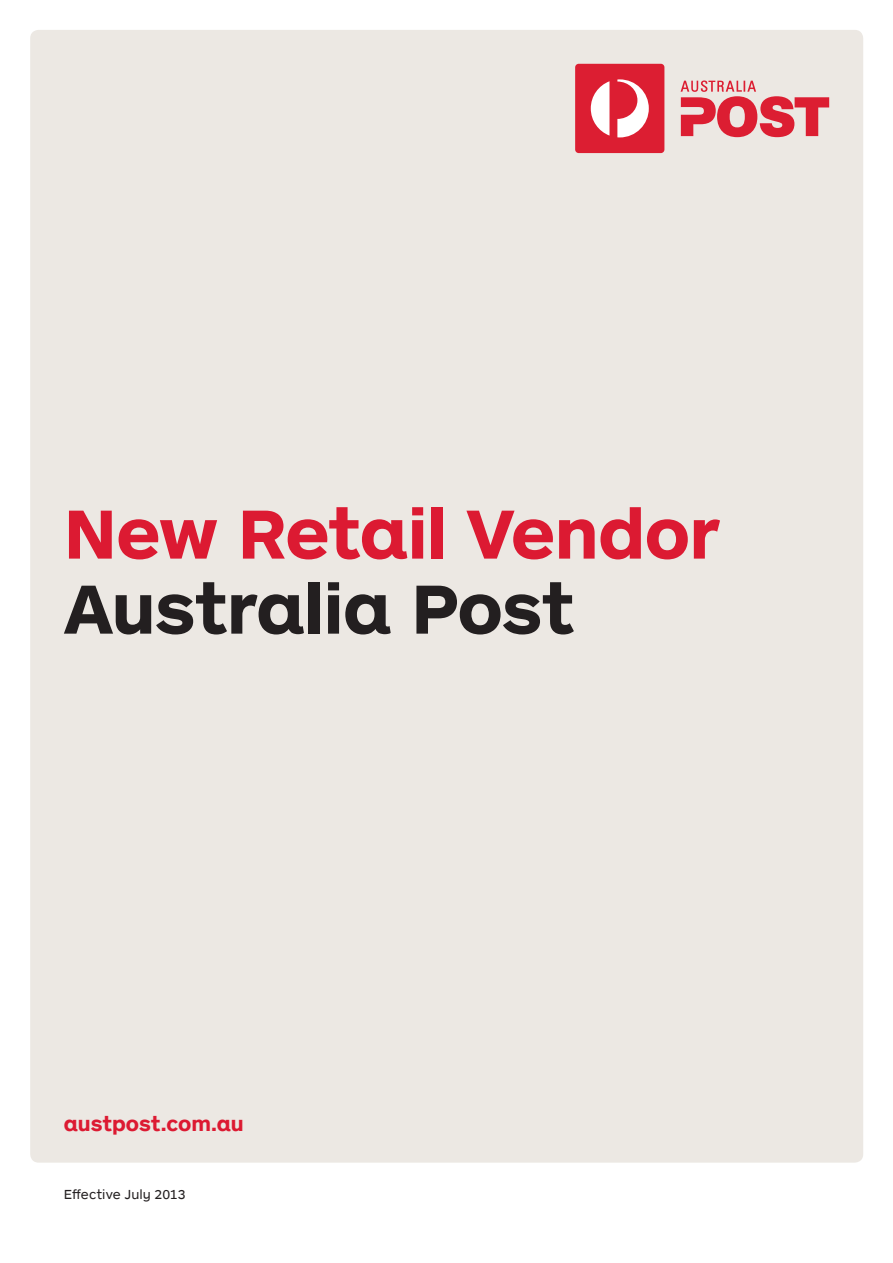
<style>
.page{position:relative;width:893px;height:1263px;background:#fff}
.page>*{position:absolute;margin:0;border:0;box-sizing:border-box;transform-origin:0 0}
.t1{font:700 72px/75px "AP Letter";letter-spacing:-.01em;color:#dc1a32}
.t2{font:700 21px "AP Letter";letter-spacing:-.005em;color:#dc1a32}
.t3{font:13.5px "AP Letter";letter-spacing:.005em;color:#231f20}
.s1{color:#231f20}
</style>
<div class="page">
<div style="left:30px;top:30px;width:833px;height:1132px;background:#ece8e3;border-radius:9px"></div>
<img style="left:575px;top:63px;width:255px;height:91px">
<h1 class="t1" style="left:64px;top:492px;width:658px">New Retail Vendor<br><span class="s1">Australia Post</span></h1>
<p class="t2" style="left:64px;top:1110px;width:181px">austpost.com.au</p>
<p class="t3" style="left:64px;top:1186px;width:123px">Effective July 2013</p>
</div>
